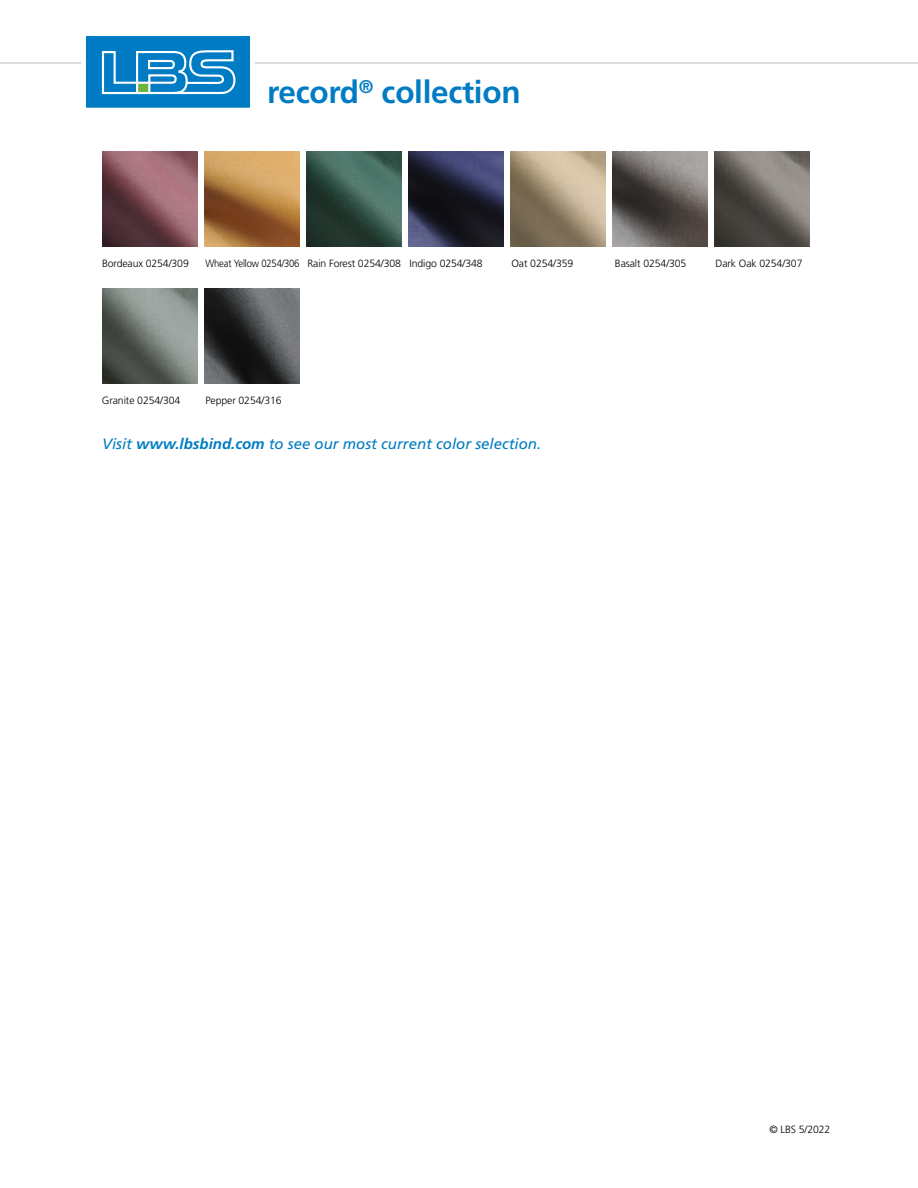
<style>
.page{position:relative;width:918px;height:1188px;background:#fff}
.page>*{position:absolute;margin:0;border:0;box-sizing:border-box;transform-origin:0 0}
.t1{font:700 31.5px "Frutiger LT Std";letter-spacing:-.01em;color:#007cc4}
.t2{font:italic 15px "Frutiger LT Std";color:#007cc4}
.t3{font:300 10.5px "Frutiger LT Std";letter-spacing:-.01em;color:#000}
.t4{font:300 10.5px "Frutiger LT Std";letter-spacing:-.01em;color:#000;scale:.9 1}
.s1{font-weight:700}
</style>
<div class="page">
<img style="left:408px;top:151px;width:96px;height:96px">
<img style="left:306px;top:151px;width:96px;height:96px">
<img style="left:612px;top:151px;width:96px;height:96px">
<img style="left:714px;top:151px;width:96px;height:96px">
<img style="left:204px;top:288px;width:96px;height:96px">
<img style="left:102px;top:288px;width:95px;height:96px">
<img style="left:510px;top:151px;width:96px;height:96px">
<img style="left:204px;top:151px;width:96px;height:96px">
<hr style="left:0;top:62px;width:918px;height:2px;background:#cfd5d9">
<svg style="left:79px;top:36px;width:178px;height:72px"></svg>
<img style="left:102px;top:151px;width:95px;height:96px">
<h1 class="t1" style="left:267px;top:74px;width:255px">record<sup>®</sup> collection</h1>
<p class="t3" style="left:102px;top:257px;width:88px">Bordeaux 0254/309</p>
<p class="t4" style="left:206px;top:257px;width:310px">Wheat Yellow 0254/306 Rain Forest 0254/308 Indigo 0254/348</p>
<p class="t3" style="left:511px;top:257px;width:63px">Oat 0254/359</p>
<p class="t3" style="left:615px;top:257px;width:73px">Basalt 0254/305</p>
<p class="t3" style="left:715px;top:257px;width:89px">Dark Oak 0254/307</p>
<p class="t3" style="left:102px;top:394px;width:80px">Granite 0254/304</p>
<p class="t3" style="left:205px;top:394px;width:78px">Pepper 0254/316</p>
<h2 class="t2" style="left:102px;top:435px;width:441px">Visit <span class="s1">www.lbsbind.com</span> to see our most current color selection.</h2>
<p class="t3" style="left:769px;top:1124px;width:62px">© LBS 5/2022</p>
</div>
